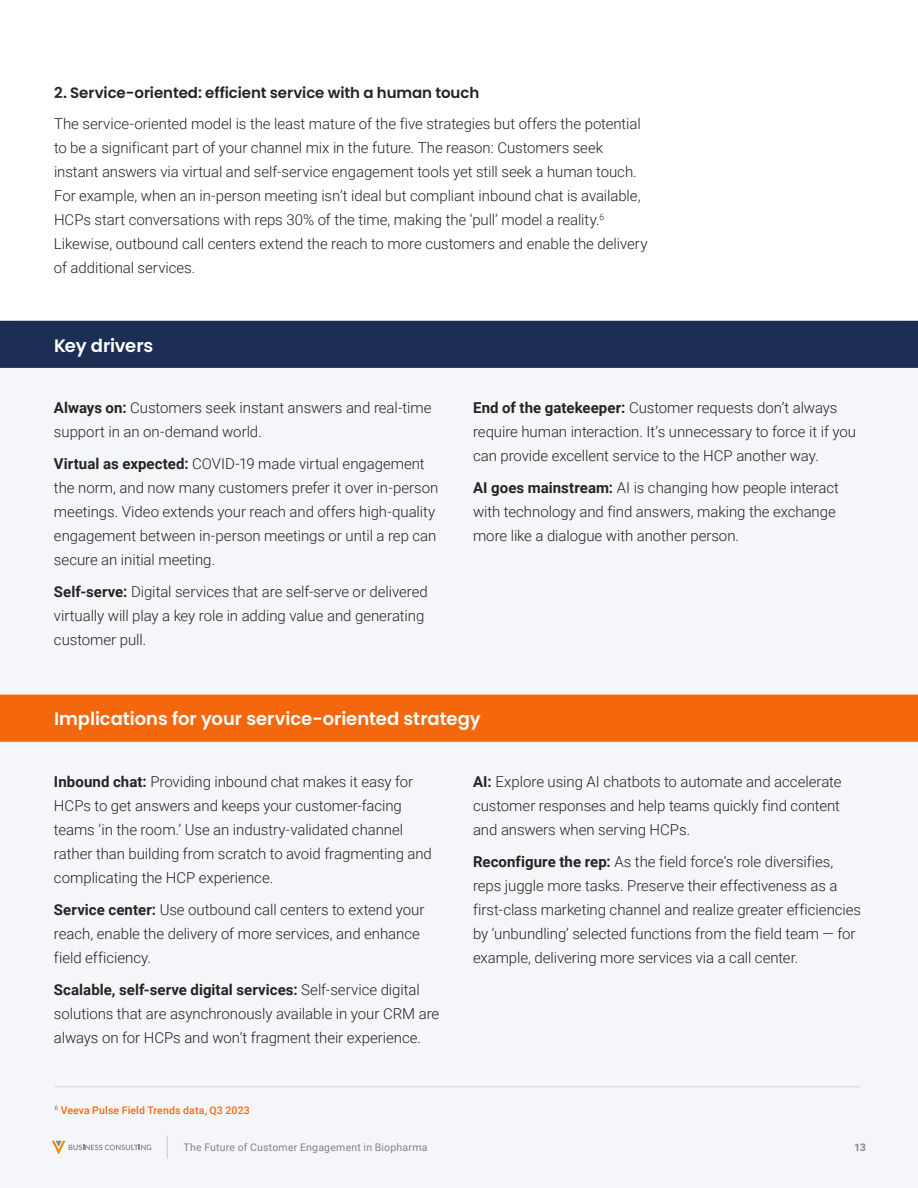
<style>
.page{position:relative;width:918px;height:1188px;background:#fff}
.page>*{position:absolute;margin:0;border:0;box-sizing:border-box;transform-origin:0 0}
.t1{font:600 18px "Poppins";letter-spacing:-.005em;color:#fff}
.t2{font:300 15px/24px "Roboto";letter-spacing:-.005em;color:#262320}
.t3{font:600 15px "Poppins";letter-spacing:-.005em;color:#262320}
.t4{font:10.5px "Roboto";letter-spacing:.02em;color:#898a8d}
.t5{font:500 10.5px "Roboto";letter-spacing:.015em;color:#f5670c}
.t6{font:10.5px "Roboto Mono";color:#898a8d}
.s1{font-weight:700}
</style>
<div class="page">
<div style="left:0;top:321px;width:918px;height:47px;background:#1c2e54"></div>
<div style="left:0;top:695px;width:918px;height:47px;background:#f5670c"></div>
<hr style="left:55px;top:1086px;width:806px;height:1px;background:#d1d4db">
<p class="t3" style="left:54px;top:84px;width:427px">2. Service-oriented: efficient service with a human touch</p>
<p class="t2" style="left:54px;top:111px;width:595px">The service-oriented model is the least mature of the five strategies but offers the potential to be a significant part of your channel mix in the future. The reason: Customers seek instant answers via virtual and self-service engagement tools yet still seek a human touch.<br>For example, when an in-person meeting isn’t ideal but compliant inbound chat is available, HCPs start conversations with reps 30% of the time, making the ‘pull’ model a reality.<sup>6<br></sup>Likewise, outbound call centers extend the reach to more customers and enable the delivery of additional services.</p>
<p class="t1" style="left:54px;top:335px;width:101px">Key drivers</p>
<p class="t2" style="left:54px;top:395px;width:379px"><span class="s1">Always on:</span> Customers seek instant answers and real-time support in an on-demand world.</p>
<p class="t2" style="left:54px;top:451px;width:386px"><span class="s1">Virtual as expected:</span> COVID-19 made virtual engagement the norm, and now many customers prefer it over in-person meetings. Video extends your reach and offers high-quality engagement between in-person meetings or until a rep can secure an initial meeting.</p>
<p class="t2" style="left:54px;top:579px;width:375px"><span class="s1">Self-serve:</span> Digital services that are self-serve or delivered virtually will play a key role in adding value and generating customer pull.</p>
<p class="t2" style="left:473px;top:395px;width:385px"><span class="s1">End of the gatekeeper:</span> Customer requests don’t always require human interaction. It’s unnecessary to force it if you can provide excellent service to the HCP another way.</p>
<p class="t2" style="left:473px;top:475px;width:368px"><span class="s1">AI goes mainstream:</span> AI is changing how people interact with technology and find answers, making the exchange more like a dialogue with another person.</p>
<p class="t1" style="left:54px;top:708px;width:428px">Implications for your service-oriented strategy</p>
<p class="t2" style="left:54px;top:769px;width:379px"><span class="s1">Inbound chat:</span> Providing inbound chat makes it easy for HCPs to get answers and keeps your customer-facing teams ‘in the room.’ Use an industry-validated channel rather than building from scratch to avoid fragmenting and complicating the HCP experience.</p>
<p class="t2" style="left:54px;top:897px;width:372px"><span class="s1">Service center:</span> Use outbound call centers to extend your reach, enable the delivery of more services, and enhance field efficiency.</p>
<p class="t2" style="left:54px;top:977px;width:387px"><span class="s1">Scalable, self-serve digital services:</span> Self-service digital solutions that are asynchronously available in your CRM are always on for HCPs and won’t fragment their experience.</p>
<p class="t5" style="left:55px;top:1103px;width:196px"><sup>6</sup> Veeva Pulse Field Trends data, Q3 2023</p>
<p class="t2" style="left:473px;top:769px;width:370px;text-align:justify"><span class="s1">AI:</span> Explore using AI chatbots to automate and accelerate customer responses and help teams quickly find content and answers when serving HCPs.</p>
<p class="t2" style="left:473px;top:849px;width:390px"><span class="s1">Reconfigure the rep:</span> As the field force’s role diversifies, reps juggle more tasks. Preserve their effectiveness as a first-class marketing channel and realize greater efficiencies by ‘unbundling’ selected functions from the field team — for example, delivering more services via a call center.</p>
<p class="t4" style="left:184px;top:1140px;width:245px">The Future of Customer Engagement in Biopharma</p>
<p class="t6" style="left:854px;top:1140px;width:13px">13</p>
</div>
